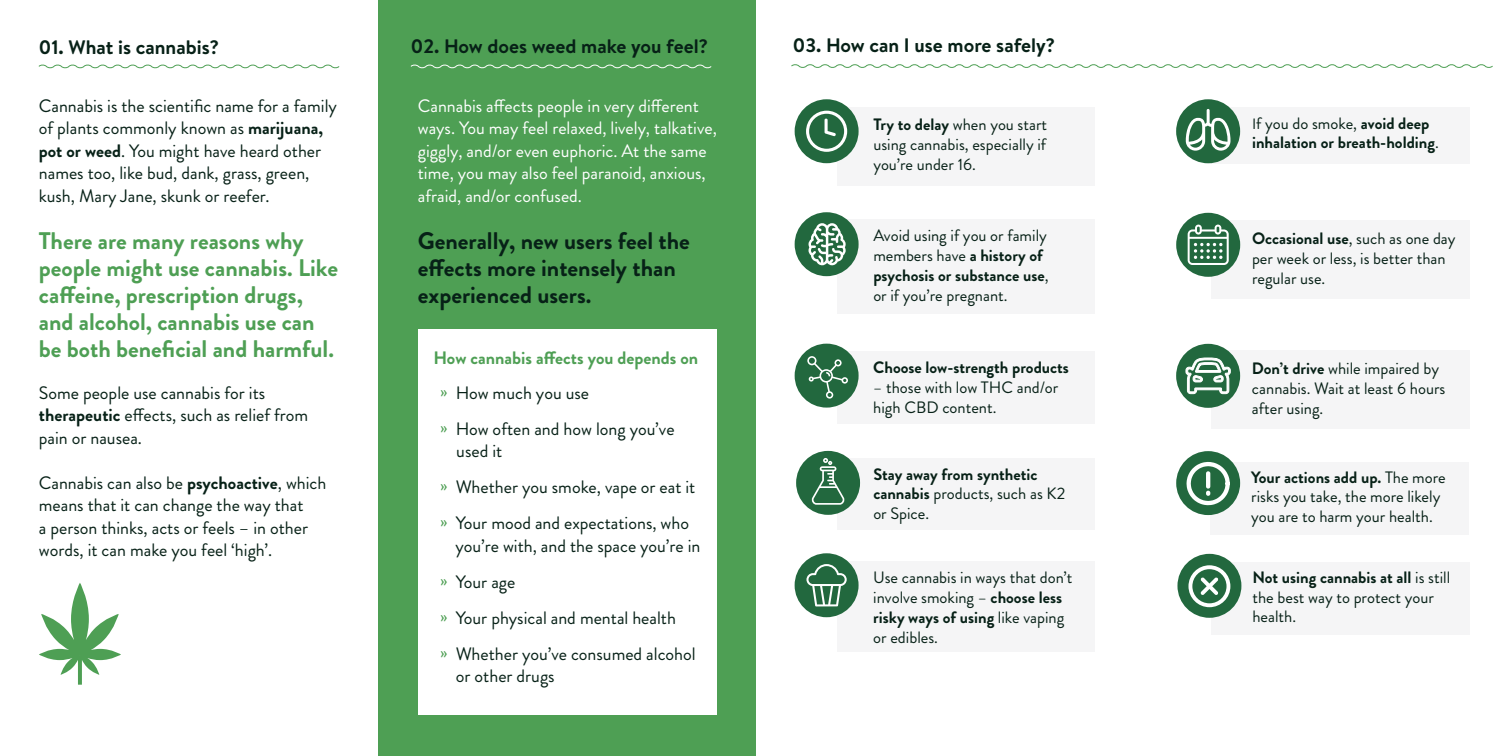
<style>
.page{position:relative;width:1512px;height:756px;background:#fff}
.page>*{position:absolute;margin:0;border:0;box-sizing:border-box;transform-origin:0 0}
.t1{font:700 24px/27px "Brandon Grotesque";color:#4e9f54}
.t2{font:700 24px/27px "Brandon Grotesque";color:#072117}
.t3{font:700 19.5px "Brandon Text";color:#072117}
.t4{font:18px/22.5px "Brandon Grotesque";color:#072117}
.t5{font:18px/22.5px "Brandon Grotesque";color:#fff}
.t6{font:700 18px "Brandon Grotesque";color:#4e9f54}
.t7{font:16.5px/19.8px "Brandon Grotesque";color:#072117}
.t8{font:700 16.5px/19.8px "Brandon Grotesque";color:#072117}
.s1{font-weight:700}
.s2{color:#4e9f54}
.s3{font-weight:400;font-size:15px}
.s4{font-weight:400}
.s5{font-size:15.75px}
</style>
<div class="page">
<div style="left:378px;top:0;width:378px;height:756px;background:#4e9f54"></div>
<svg style="left:38px;top:64px;width:302px;height:5px"></svg>
<svg style="left:410px;top:64px;width:302px;height:5px"></svg>
<svg style="left:791px;top:64px;width:702px;height:4px"></svg>
<div style="left:838px;top:107px;width:257px;height:78px;background:#f5f5f6"></div>
<div style="left:795px;top:99px;width:64px;height:64px;background:#22683e;border-radius:50%"></div>
<svg style="left:806px;top:111px;width:41px;height:41px"></svg>
<div style="left:1212px;top:107px;width:258px;height:56px;background:#f5f5f6"></div>
<div style="left:1176px;top:99px;width:64px;height:64px;background:#22683e;border-radius:50%"></div>
<svg style="left:1186px;top:109px;width:45px;height:42px"></svg>
<div style="left:838px;top:459px;width:257px;height:71px;background:#f5f5f6"></div>
<div style="left:796px;top:451px;width:64px;height:64px;background:#22683e;border-radius:50%"></div>
<svg style="left:811px;top:458px;width:34px;height:47px"></svg>
<div style="left:838px;top:561px;width:257px;height:91px;background:#f5f5f6"></div>
<div style="left:795px;top:553px;width:64px;height:64px;background:#22683e;border-radius:50%"></div>
<svg style="left:806px;top:564px;width:41px;height:42px"></svg>
<div style="left:1212px;top:351px;width:258px;height:78px;background:#f5f5f6"></div>
<div style="left:1176px;top:344px;width:64px;height:64px;background:#22683e;border-radius:50%"></div>
<svg style="left:1186px;top:358px;width:45px;height:36px"></svg>
<div style="left:1212px;top:221px;width:258px;height:78px;background:#f5f5f6"></div>
<div style="left:1176px;top:213px;width:64px;height:64px;background:#22683e;border-radius:50%"></div>
<svg style="left:1188px;top:225px;width:41px;height:40px"></svg>
<div style="left:838px;top:220px;width:257px;height:94px;background:#f5f5f6"></div>
<div style="left:795px;top:212px;width:64px;height:64px;background:#22683e;border-radius:50%"></div>
<svg style="left:809px;top:223px;width:37px;height:42px"></svg>
<div style="left:838px;top:351px;width:257px;height:73px;background:#f5f5f6"></div>
<div style="left:795px;top:344px;width:64px;height:64px;background:#22683e;border-radius:50%"></div>
<svg style="left:807px;top:356px;width:41px;height:43px"></svg>
<div style="left:1212px;top:562px;width:258px;height:72px;background:#f5f5f6"></div>
<div style="left:1177px;top:554px;width:64px;height:64px;background:#22683e;border-radius:50%"></div>
<svg style="left:1188px;top:565px;width:42px;height:42px"></svg>
<div style="left:1211px;top:462px;width:258px;height:72px;background:#f5f5f6"></div>
<div style="left:1176px;top:451px;width:64px;height:64px;background:#22683e;border-radius:50%"></div>
<svg style="left:1186px;top:462px;width:44px;height:43px"></svg>
<div style="left:418px;top:329px;width:298px;height:385px;background:#fff"></div>
<svg style="left:39px;top:583px;width:82px;height:102px"></svg>
<p class="t3" style="left:39px;top:34px;width:182px">01. What is cannabis?</p>
<p class="t3" style="left:411px;top:33px;width:299px">02. How does weed make you feel?</p>
<p class="t4" style="left:39px;top:95px;width:300px">Cannabis is the scientific name for a family of plants commonly known as <span class="s1">marijuana, pot or weed</span>. You might have heard other names too, like bud, dank, grass, green, kush, Mary Jane, skunk or reefer.</p>
<p class="t1" style="left:39px;top:227px;width:301px">There are many reasons why people might use cannabis. Like caffeine, prescription drugs, and alcohol, cannabis use can be both beneficial and harmful.</p>
<p class="t4" style="left:39px;top:382px;width:271px">Some people use cannabis for its <span class="s1">therapeutic</span> effects, such as relief from pain or nausea.</p>
<p class="t4" style="left:39px;top:472px;width:289px">Cannabis can also be <span class="s1">psychoactive</span>, which means that it can change the way that<br>a person thinks, acts or feels – in other words, it can make you feel ‘high’.</p>
<p class="t5" style="left:418px;top:95px;width:301px">Cannabis affects people in very different ways. You may feel relaxed, lively, talkative, giggly, and/or even euphoric. At the same time, you may also feel paranoid, anxious, afraid, and/or confused.</p>
<p class="t2" style="left:418px;top:227px;width:274px">Generally, new users feel the effects more intensely than experienced users.</p>
<p class="t6" style="left:434px;top:345px;width:266px">How cannabis affects you depends on</p>
<p class="t4" style="left:440px;top:382px;width:150px"><span class="s2">»</span> How much you use</p>
<p class="t4" style="left:456px;top:418px;width:220px;text-indent:-16px"><span class="s2">»</span> How often and how long you’ve used it</p>
<p class="t4" style="left:440px;top:476px;width:257px"><span class="s2">»</span> Whether you smoke, vape or eat it</p>
<p class="t4" style="left:456px;top:512px;width:246px;text-indent:-15px"><span class="s2">»</span> Your mood and expectations, who you’re with, and the space you’re in</p>
<p class="t4" style="left:440px;top:571px;width:77px"><span class="s2">»</span> Your age</p>
<p class="t4" style="left:440px;top:607px;width:237px"><span class="s2">»</span> Your physical and mental health</p>
<p class="t4" style="left:456px;top:643px;width:241px;text-indent:-16px"><span class="s2">»</span> Whether you’ve consumed alcohol or other drugs</p>
<p class="t3" style="left:793px;top:32px;width:264px">03. How can I use more safely?</p>
<p class="t7" style="left:873px;top:115px;width:175px;text-align:justify"><span class="s1">Try to delay</span> when you start using cannabis, especially if you’re under 16.</p>
<p class="t8" style="left:1252px;top:113px;width:188px"><span class="s3">I</span><span class="s4">f you do smoke,</span> avoid deep inhalation or breath-holding<span class="s4">.</span></p>
<p class="t7" style="left:873px;top:226px;width:177px">Avoid using if you or family members have <span class="s1">a history of psychosis or substance use</span>, or if you’re pregnant.</p>
<p class="t8" style="left:873px;top:358px;width:197px">Choose low-strength products</p>
<p class="t7" style="left:873px;top:378px;width:186px"><span class="s5">–</span> those with low THC and/or high CBD content.</p>
<p class="t8" style="left:873px;top:464px;width:193px">Stay away from synthetic cannabis <span class="s4">products, such as K2 or Spice.</span></p>
<p class="t7" style="left:873px;top:568px;width:201px">Use cannabis in ways that don’t involve smoking <span class="s5">–</span> <span class="s1">choose less risky ways of using</span> like vaping or edibles.</p>
<p class="t7" style="left:1252px;top:229px;width:205px"><span class="s1">Occasional use</span>, such as one day per week or less, is better than regular use.</p>
<p class="t7" style="left:1252px;top:359px;width:195px"><span class="s1">Don’t drive</span> while impaired by cannabis. Wait at least 6 hours after using.</p>
<p class="t7" style="left:1251px;top:467px;width:196px"><span class="s1">Your actions add up.</span> The more risks you take, the more likely you are to harm your health.</p>
<p class="t7" style="left:1252px;top:567px;width:199px"><span class="s1">Not using cannabis at all</span> is still the best way to protect your health.</p>
</div>
